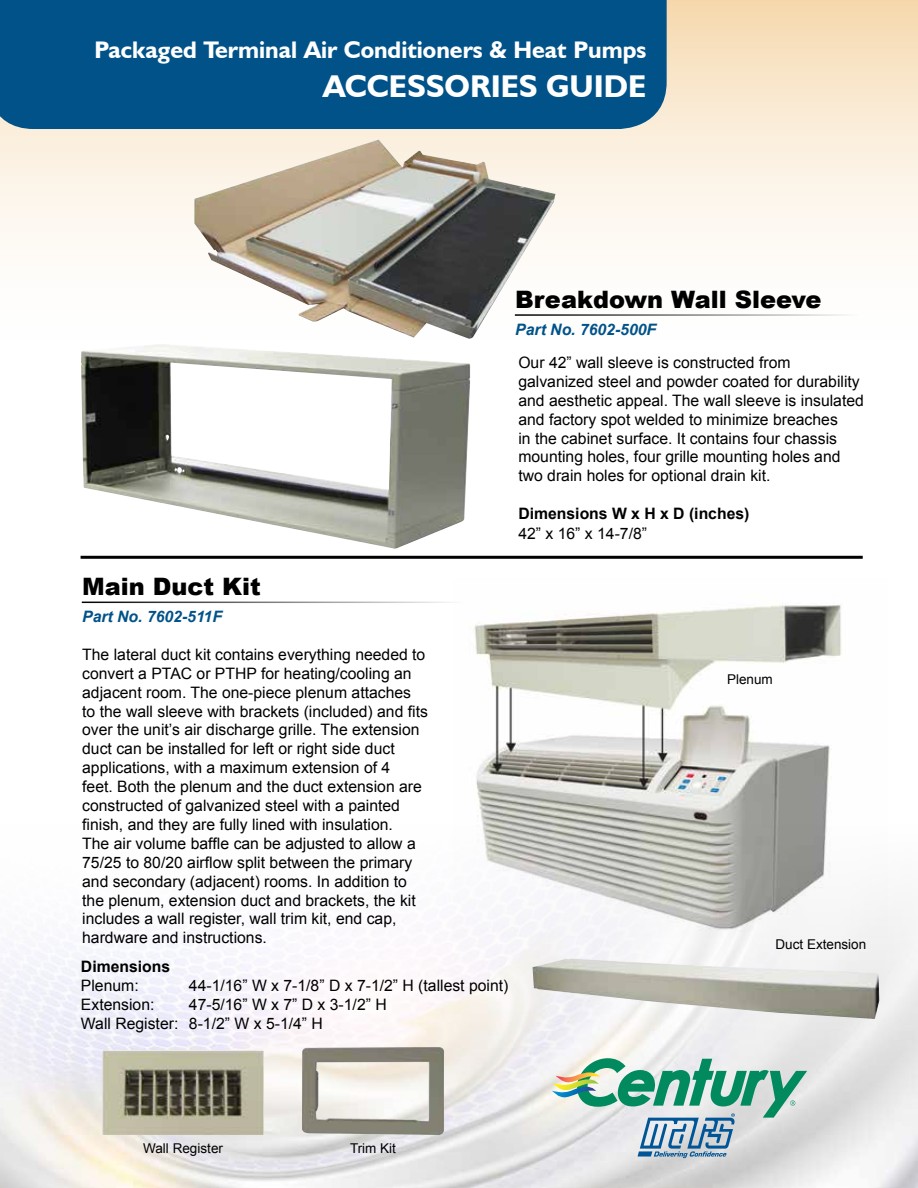
<style>
.page{position:relative;width:918px;height:1188px;background:#fff}
.page>*{position:absolute;margin:0;border:0;box-sizing:border-box;transform-origin:0 0}
.t1{font:700 31.5px "Humanist 521 BT";color:#fff}
.t2{font:700 24px "Humanist 521 BT";color:#fff}
.t3{font:900 24px "Arial";color:#000}
.t4{font:15.75px/18.9px "Arial";color:#000}
.t5{font:700 15.75px "Arial";color:#000}
.t6{font:italic 700 15.75px "Arial";color:#005288}
.t7{font:13.5px "Arial";color:#000}
</style>
<div class="page">
<div style="left:0;top:0;width:918px;height:365px;background:linear-gradient(to bottom,#f7ddb8,#fff)"></div>
<hr style="left:515px;top:314px;width:344px;height:2px;background:#000">
<hr style="left:82px;top:602px;width:381px;height:1px;background:#000">
<hr style="left:81px;top:556px;width:782px;height:3px;background:#000">
<div style="left:0;top:0;width:667px;height:129px;background:#005288"></div>
<img style="left:194px;top:140px;width:362px;height:200px">
<img style="left:81px;top:344px;width:389px;height:205px">
<img style="left:454px;top:602px;width:434px;height:336px">
<img style="left:532px;top:959px;width:347px;height:60px">
<svg style="left:552px;top:1058px;width:255px;height:100px;background:#a9c8c2"></svg>
<img style="left:103px;top:1051px;width:160px;height:84px">
<img style="left:302px;top:1047px;width:142px;height:88px">
<p class="t2" style="left:94px;top:35px;width:553px">Packaged Terminal Air Conditioners &amp; Heat Pumps</p>
<p class="t1" style="left:323px;top:67px;width:325px">ACCESSORIES GUIDE</p>
<p class="t3" style="left:515px;top:282px;width:308px">Breakdown Wall Sleeve</p>
<p class="t6" style="left:515px;top:319px;width:142px">Part No. 7602-500F</p>
<p class="t4" style="left:518px;top:353px;width:347px">Our 42” wall sleeve is constructed from galvanized steel and powder coated for durability and aesthetic appeal. The wall sleeve is insulated and factory spot welded to minimize breaches<br>in the cabinet surface. It contains four chassis mounting holes, four grille mounting holes and two drain holes for optional drain kit.</p>
<h5 class="t5" style="left:518px;top:503px;width:233px">Dimensions W x H x D (inches)</h5>
<p class="t4" style="left:518px;top:524px;width:130px">42” x 16” x 14-7/8”</p>
<p class="t3" style="left:82px;top:569px;width:180px">Main Duct Kit</p>
<p class="t6" style="left:82px;top:606px;width:141px">Part No. 7602-511F</p>
<p class="t4" style="left:82px;top:645px;width:345px">The lateral duct kit contains everything needed to convert a PTAC or PTHP for heating/cooling an adjacent room. The one-piece plenum attaches</p>
<p class="t4" style="left:82px;top:702px;width:347px">to the wall sleeve with brackets (included) and fits</p>
<p class="t4" style="left:82px;top:721px;width:341px">over the unit’s air discharge grille. The extension duct can be installed for left or right side duct applications, with a maximum extension of 4 feet. Both the plenum and the duct extension are constructed of galvanized steel with a painted</p>
<p class="t4" style="left:82px;top:815px;width:335px">finish, and they are fully lined with insulation.<br>The air volume baffle can be adjusted to allow a<br>75/25 to 80/20 airflow split between the primary</p>
<p class="t4" style="left:82px;top:872px;width:335px">and secondary (adjacent) rooms. In addition to the plenum, extension duct and brackets, the kit includes a wall register, wall trim kit, end cap, hardware and instructions.</p>
<h5 class="t5" style="left:81px;top:956px;width:91px">Dimensions</h5>
<p class="t4" style="left:81px;top:976px;width:59px">Plenum:</p>
<p class="t4" style="left:189px;top:976px;width:321px">44-1/16” W x 7-1/8” D x 7-1/2” H (tallest point)</p>
<p class="t4" style="left:81px;top:995px;width:75px">Extension:</p>
<p class="t4" style="left:81px;top:995px;width:307px;text-indent:108px">47-5/16” W x 7” D x 3-1/2” H<br>Wall Register: 8-1/2” W x 5-1/4” H</p>
<p class="t7" style="left:727px;top:671px;width:47px">Plenum</p>
<p class="t7" style="left:776px;top:935px;width:92px">Duct Extension</p>
<p class="t7" style="left:143px;top:1140px;width:81px">Wall Register</p>
<p class="t7" style="left:350px;top:1140px;width:47px">Trim Kit</p>
</div>
